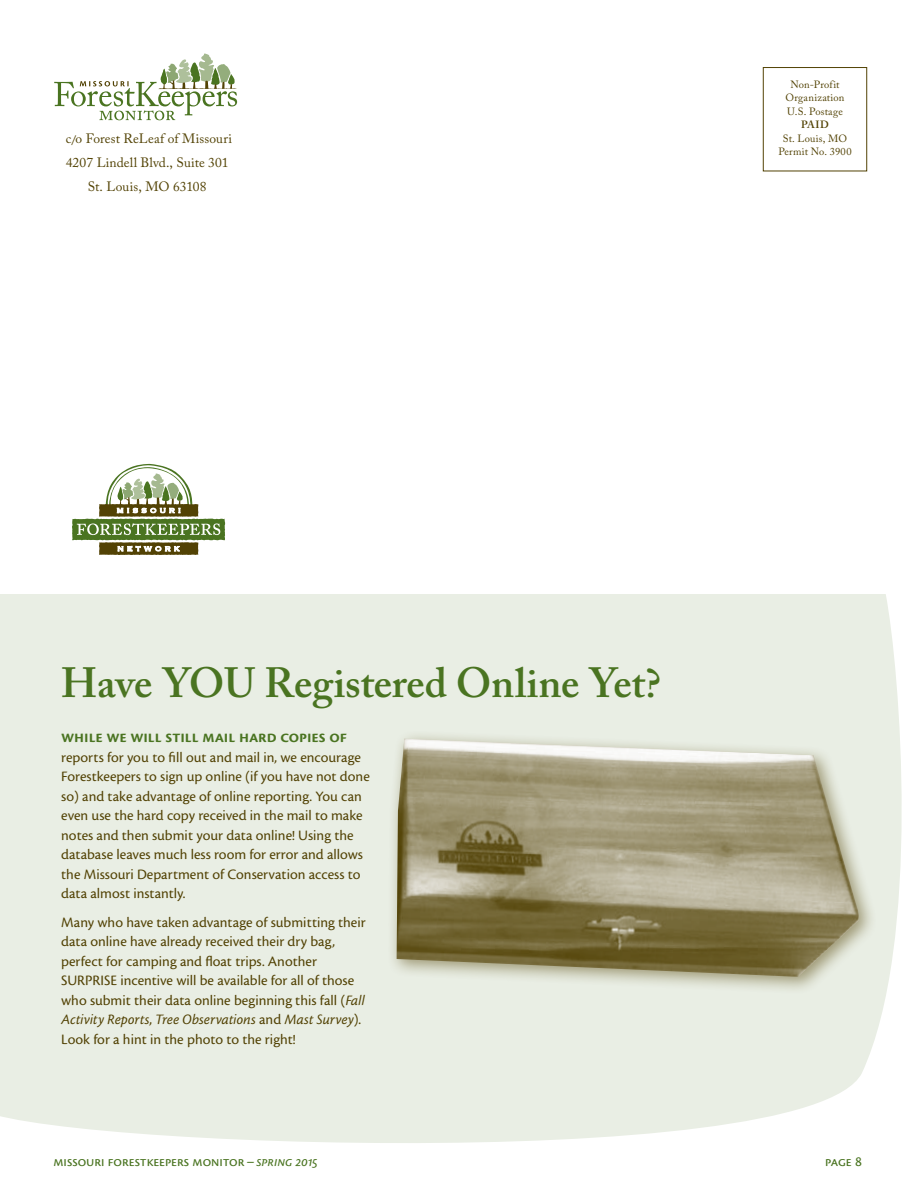
<style>
.page{position:relative;width:918px;height:1188px;background:#fff}
.page>*{position:absolute;margin:0;border:0;box-sizing:border-box;transform-origin:0 0}
.article_header__no_s{font:600 42px "Adobe Caslon Pro";letter-spacing:-.005em;color:#4a7421}
.body{font:18px "Cronos MM Ep 574 12";letter-spacing:.015em;color:#4a7421}
.body-2{font:15px/19.5px "Cronos MM 408 10";color:#524204}
.species_attributes{font:15px "Cronos MM SC 408 10";color:#4a7421}
.bodega_green_10_18{font:13.5px "Adobe Caslon Pro";letter-spacing:.01em;color:#524204}
.t1{font:10.5px/13.5px "Adobe Caslon Pro";letter-spacing:.015em;color:#524204;text-align:center}
.t2{font:600 10.5px "Adobe Caslon Pro";color:#524204}
.s1{font-family:"Cronos MM It 408 10"}
.s2{font-family:"Cronos MM It Ep 408 10"}
</style>
<div class="page">
<div style="left:0;top:594px;width:902px;height:549px;background:#e9eee4"></div>
<div style="left:763px;top:67px;width:104px;height:104px;border:1px solid #524204"></div>
<svg style="left:72px;top:464px;width:153px;height:91px"></svg>
<svg style="left:54px;top:53px;width:183px;height:67px"></svg>
<div style="left:387px;top:730px;width:490px;height:265px;background:#524204;opacity:.5"></div>
<img style="left:397px;top:739px;width:462px;height:238px">
<p class="bodega_green_10_18" style="left:66px;top:130px;width:168px">c/o Forest ReLeaf of Missouri</p>
<p class="bodega_green_10_18" style="left:66px;top:154px;width:164px">4207 Lindell Blvd., Suite 301</p>
<p class="bodega_green_10_18" style="left:88px;top:179px;width:120px">St. Louis, MO 63108</p>
<p class="t1" style="left:786px;top:77px;width:60px">Non-Profit<br>Organization</p>
<p class="t1" style="left:787px;top:104px;width:57px">U.S. Postage</p>
<p class="t2" style="left:801px;top:119px;width:29px">PAID</p>
<p class="t1" style="left:783px;top:132px;width:66px">St. Louis, MO</p>
<p class="t1" style="left:778px;top:145px;width:75px">Permit No. 3900</p>
<p class="article_header__no_s" style="left:61px;top:658px;width:601px">Have YOU Registered Online Yet?</p>
<p class="body" style="left:61px;top:729px;width:287px">while we will still mail hard copies of</p>
<p class="body-2" style="left:61px;top:747px;width:310px">reports for you to fill out and mail in, we encourage Forestkeepers to sign up online (if you have not done so) and take advantage of online reporting. You can even use the hard copy received in the mail to make notes and then submit your data online! Using the database leaves much less room for error and allows the Missouri Department of Conservation access to data almost instantly.</p>
<p class="body-2" style="left:61px;top:913px;width:306px">Many who have taken advantage of submitting their data online have already received their dry bag, perfect for camping and float trips. Another SURPRISE incentive will be available for all of those who submit their data online beginning this fall (<span class="s1">Fall Activity Reports</span>, <span class="s1">Tree Observations</span> and <span class="s1">Mast Survey</span>).<br>Look for a hint in the photo to the right!</p>
<p class="species_attributes" style="left:54px;top:1153px;width:266px">missouri forestkeepers monitor–<span class="s2">spring 2015</span></p>
<p class="species_attributes" style="left:825px;top:1153px;width:38px">page 8</p>
</div>
